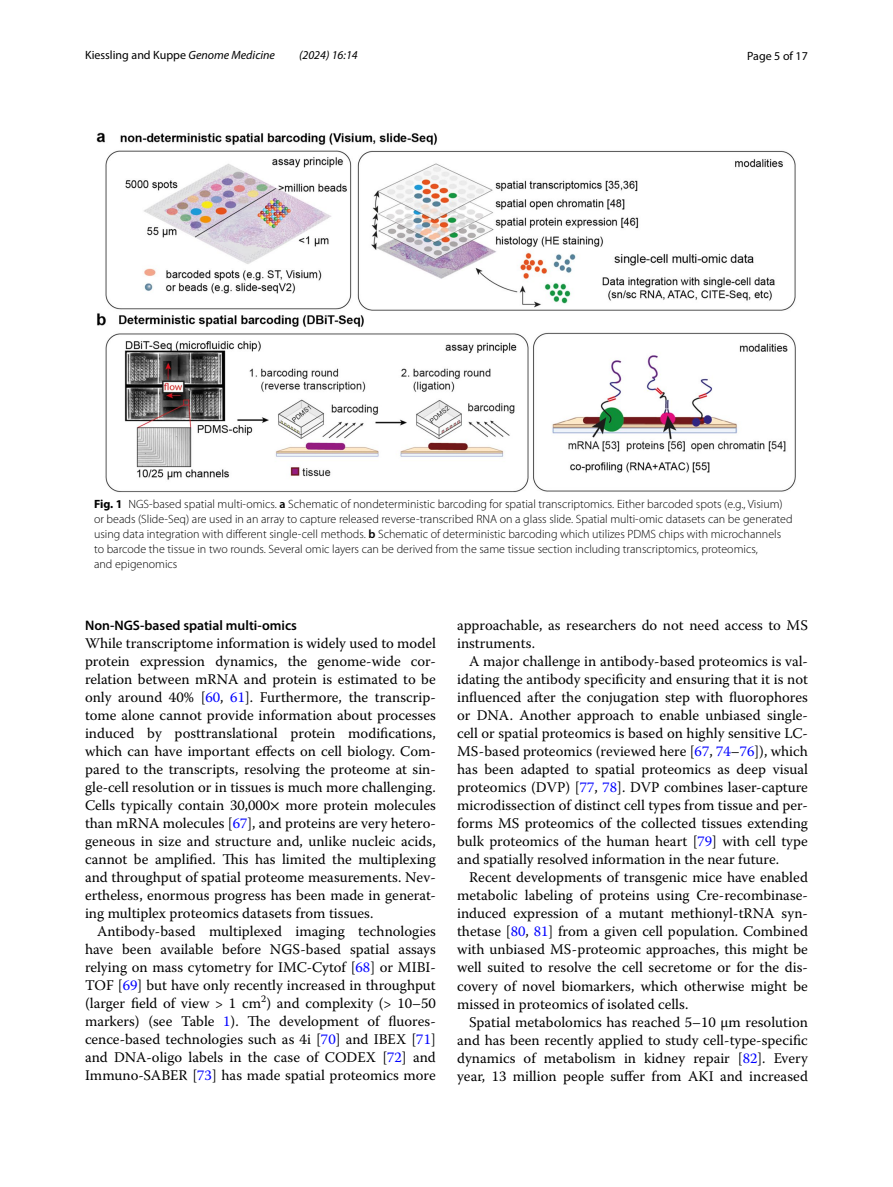
<style>
.page{position:relative;width:893px;height:1187px;background:#fff}
.page>*{position:absolute;margin:0;border:0;box-sizing:border-box;transform-origin:0 0}
.t1{font:14.7px/18px "Warnock Pro";color:#000;text-align:justify}
.t2{font:600 13.8px "Myriad Pro";color:#000}
.t3{font:300 12px/15px "Myriad Pro";color:#000}
.t4{font:12px "Myriad Pro";color:#000}
.t5{font:italic 12px "Myriad Pro";color:#000}
.s1{font-style:italic}
.s2{font-weight:700}
.s3{font-weight:600}
.s4{color:#00f}
.s5{font-family:"STIX"}
</style>
<div class="page">
<img style="left:96px;top:133px;width:700px;height:359px">
<p class="t4" style="left:85px;top:48px;width:191px">Kiessling and Kuppe <span class="s1">Genome Medicine</span></p>
<p class="t5" style="left:299px;top:48px;width:60px">(2024) 16:14</p>
<p class="t4" style="left:747px;top:48px;width:62px">Page 5 of 17</p>
<p class="t3" style="left:94px;top:496px;width:700px"><span class="s2">Fig. 1</span> NGS-based spatial multi-omics. <span class="s3">a</span> Schematic of nondeterministic barcoding for spatial transcriptomics. Either barcoded spots (e.g., Visium) or beads (Slide-Seq) are used in an array to capture released reverse-transcribed RNA on a glass slide. Spatial multi-omic datasets can be generated using data integration with different single-cell methods. <span class="s3">b</span> Schematic of deterministic barcoding which utilizes PDMS chips with microchannels to barcode the tissue in two rounds. Several omic layers can be derived from the same tissue section including transcriptomics, proteomics,<br>and epigenomics</p>
<p class="t2" style="left:85px;top:616px;width:213px">Non‑NGS‑based spatial multi‑omics</p>
<p class="t1" style="left:85px;top:633px;width:352px">While transcriptome information is widely used to model protein expression dynamics, the genome-wide cor&shy;relation between mRNA and protein is estimated to be only around 40% [<span class="s4">60</span>, <span class="s4">61</span>]. Furthermore, the transcrip&shy;tome alone cannot provide information about processes induced by posttranslational protein modifications, which can have important effects on cell biology. Com&shy;pared to the transcripts, resolving the proteome at sin&shy;gle-cell resolution or in tissues is much more challenging.<br>Cells typically contain 30,000<span class="s5">×</span> more protein molecules than mRNA molecules [<span class="s4">67</span>], and proteins are very hetero&shy;geneous in size and structure and, unlike nucleic acids, cannot be amplified. This has limited the multiplexing and throughput of spatial proteome measurements. Nev&shy;ertheless, enormous progress has been made in generat&shy;ing multiplex proteomics datasets from tissues.</p>
<p class="t1" style="left:85px;top:921px;width:352px;text-indent:12px">Antibody-based multiplexed imaging technologies have been available before NGS-based spatial assays relying on mass cytometry for IMC-Cytof [<span class="s4">68</span>] or MIBI-TOF [<span class="s4">69</span>] but have only recently increased in throughput (larger field of view &gt; 1 cm<sup>2</sup>) and complexity (&gt; 10–50 markers) (see Table <span class="s4">1</span>). The development of fluores&shy;cence-based technologies such as 4i [<span class="s4">70</span>] and IBEX [<span class="s4">71</span>] and DNA-oligo labels in the case of CODEX [<span class="s4">72</span>] and Immuno-SABER [<span class="s4">73</span>] has made spatial proteomics more</p>
<p class="t1" style="left:457px;top:616px;width:352px">approachable, as researchers do not need access to MS instruments.</p>
<p class="t1" style="left:457px;top:652px;width:352px;text-indent:12px">A major challenge in antibody-based proteomics is val&shy;idating the antibody specificity and ensuring that it is not influenced after the conjugation step with fluorophores or DNA. Another approach to enable unbiased single&shy;cell or spatial proteomics is based on highly sensitive LC-MS-based proteomics (reviewed here [<span class="s4">67</span>, <span class="s4">74</span>–<span class="s4">76</span>]), which has been adapted to spatial proteomics as deep visual proteomics (DVP) [<span class="s4">77</span>, <span class="s4">78</span>]. DVP combines laser-capture microdissection of distinct cell types from tissue and per&shy;forms MS proteomics of the collected tissues extending bulk proteomics of the human heart [<span class="s4">79</span>] with cell type and spatially resolved information in the near future.</p>
<p class="t1" style="left:457px;top:868px;width:352px;text-indent:12px">Recent developments of transgenic mice have enabled metabolic labeling of proteins using Cre-recombinase&shy;induced expression of a mutant methionyl-tRNA syn&shy;thetase [<span class="s4">80</span>, <span class="s4">81</span>] from a given cell population. Combined with unbiased MS-proteomic approaches, this might be well suited to resolve the cell secretome or for the dis&shy;covery of novel biomarkers, which otherwise might be missed in proteomics of isolated cells.</p>
<p class="t1" style="left:457px;top:1012px;width:352px;text-indent:12px">Spatial metabolomics has reached 5–10 μm resolution and has been recently applied to study cell-type-specific dynamics of metabolism in kidney repair [<span class="s4">82</span>]. Every year, 13 million people suffer from AKI and increased</p>
</div>
